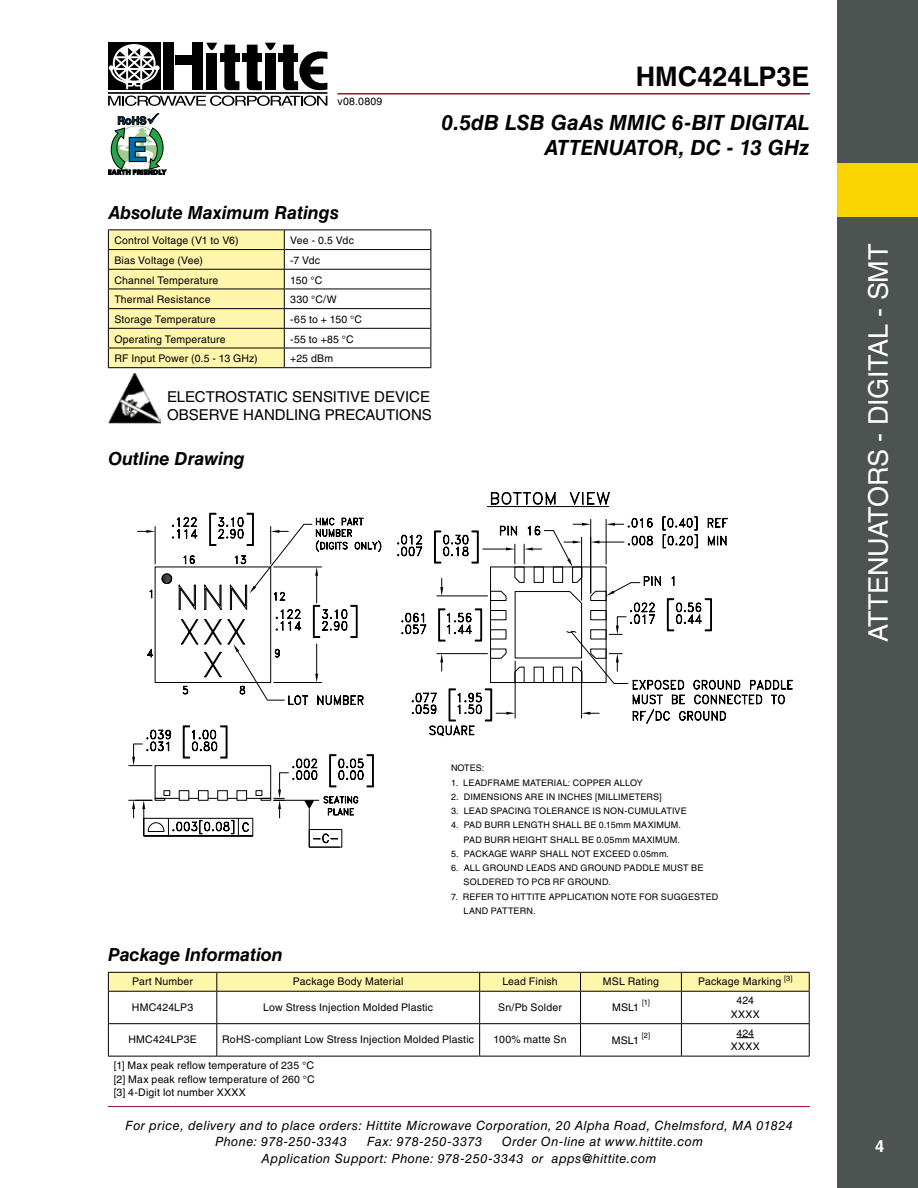
<style>
.page{position:relative;width:918px;height:1188px;background:#fff}
.page>*{position:absolute;margin:0;border:0;box-sizing:border-box;transform-origin:0 0}
.t1{font:27px "Helvetica LT Std";letter-spacing:-.01em;color:#fff}
.t2{font:700 27px "Helvetica LT Std";color:#000}
.t3{font:italic 700 21px/25.2px "Helvetica LT Std";letter-spacing:.005em;color:#000;text-align:right}
.t4{font:italic 700 18px "Helvetica LT Std";letter-spacing:-.005em;color:#000}
.t5{font:700 16.5px "Helvetica LT Std";color:#fff}
.t6{font:15px/18px "Helvetica LT Std";letter-spacing:-.005em;color:#000}
.t7{font:italic 12.75px/16.5px "Helvetica LT Std";letter-spacing:.035em;color:#000}
.t8{font:10.5px/13.5px "Helvetica LT Std";letter-spacing:.015em;color:#000;text-align:center}
.t9{font:9px/14.2px "Helvetica LT Std";letter-spacing:.02em;color:#000}
.t10{font:7.5px "Helvetica LT Std";color:#000}
</style>
<div class="page">
<hr style="left:108px;top:1106px;width:702px;height:1px;background:#a0112e">
<div style="left:108px;top:43px;width:52px;height:47px;background:#000"></div>
<hr style="left:126px;top:46px;width:2px;height:43px;background:#fff">
<hr style="left:140px;top:46px;width:2px;height:43px;background:#fff">
<svg style="left:109px;top:44px;width:50px;height:43px"></svg>
<hr style="left:108px;top:92px;width:219px;height:2px;background:#000">
<div style="left:192px;top:43px;width:11px;height:47px;background:#000"></div>
<div style="left:163px;top:43px;width:11px;height:47px;background:#000"></div>
<div style="left:176px;top:55px;width:18px;height:9px;background:#000"></div>
<svg style="left:206px;top:43px;width:11px;height:7px"></svg>
<div style="left:206px;top:53px;width:11px;height:37px;background:#000"></div>
<svg style="left:224px;top:45px;width:15px;height:45px"></svg>
<svg style="left:108px;top:96px;width:219px;height:10px"></svg>
<div style="left:220px;top:53px;width:19px;height:9px;background:#000"></div>
<svg style="left:247px;top:43px;width:29px;height:47px"></svg>
<div style="left:242px;top:53px;width:20px;height:9px;background:#000"></div>
<svg style="left:283px;top:45px;width:44px;height:45px"></svg>
<div style="left:279px;top:53px;width:19px;height:9px;background:#000"></div>
<hr style="left:338px;top:93px;width:472px;height:1px;background:#a0112e">
<svg style="left:108px;top:113px;width:58px;height:62px"></svg>
<div style="left:837px;top:0;width:81px;height:1188px;background:#4d5350"></div>
<div style="left:837px;top:163px;width:81px;height:54px;background:#fbd500"></div>
<svg style="left:149px;top:492px;width:644px;height:356px"></svg>
<hr style="left:284px;top:230px;width:147px;height:1px;background:#000">
<hr style="left:284px;top:249px;width:147px;height:1px;background:#000">
<hr style="left:284px;top:269px;width:147px;height:1px;background:#000">
<hr style="left:284px;top:289px;width:147px;height:1px;background:#000">
<hr style="left:284px;top:308px;width:147px;height:1px;background:#000">
<hr style="left:284px;top:328px;width:147px;height:1px;background:#000">
<hr style="left:284px;top:348px;width:147px;height:1px;background:#000">
<svg style="left:108px;top:230px;width:177px;height:137px;background:#efe6a1"></svg>
<svg style="left:430px;top:230px;width:1px;height:137px"></svg>
<hr style="left:108px;top:367px;width:176px;height:1px;background:#000">
<hr style="left:284px;top:367px;width:147px;height:1px;background:#000">
<img style="left:108px;top:373px;width:52px;height:51px">
<svg style="left:108px;top:972px;width:702px;height:19px;background:#eee5a0"></svg>
<hr style="left:108px;top:991px;width:109px;height:1px;background:#000">
<hr style="left:108px;top:992px;width:1px;height:31px;background:#000">
<hr style="left:217px;top:991px;width:263px;height:1px;background:#000">
<hr style="left:216px;top:992px;width:1px;height:31px;background:#000">
<hr style="left:480px;top:991px;width:101px;height:1px;background:#000">
<hr style="left:479px;top:992px;width:1px;height:31px;background:#000">
<hr style="left:581px;top:991px;width:100px;height:1px;background:#000">
<hr style="left:580px;top:992px;width:1px;height:31px;background:#000">
<hr style="left:681px;top:991px;width:129px;height:1px;background:#000">
<hr style="left:681px;top:992px;width:1px;height:31px;background:#000">
<hr style="left:809px;top:992px;width:1px;height:31px;background:#000">
<hr style="left:108px;top:1023px;width:109px;height:1px;background:#000">
<hr style="left:108px;top:1024px;width:1px;height:32px;background:#000">
<hr style="left:217px;top:1023px;width:263px;height:1px;background:#000">
<hr style="left:216px;top:1024px;width:1px;height:32px;background:#000">
<hr style="left:480px;top:1023px;width:101px;height:1px;background:#000">
<hr style="left:479px;top:1024px;width:1px;height:32px;background:#000">
<hr style="left:581px;top:1023px;width:100px;height:1px;background:#000">
<hr style="left:580px;top:1024px;width:1px;height:32px;background:#000">
<hr style="left:681px;top:1023px;width:129px;height:1px;background:#000">
<hr style="left:681px;top:1024px;width:1px;height:32px;background:#000">
<hr style="left:809px;top:1024px;width:1px;height:32px;background:#000">
<hr style="left:108px;top:1056px;width:109px;height:1px;background:#000">
<hr style="left:217px;top:1056px;width:263px;height:1px;background:#000">
<hr style="left:480px;top:1056px;width:101px;height:1px;background:#000">
<hr style="left:581px;top:1056px;width:100px;height:1px;background:#000">
<hr style="left:681px;top:1056px;width:129px;height:1px;background:#000">
<svg style="left:737px;top:1037px;width:17px;height:1px"></svg>
<p class="t8" style="left:338px;top:95px;width:46px">v08.0809</p>
<h1 class="t2" style="left:636px;top:60px;width:175px">HMC424LP3E</h1>
<h2 class="t3" style="left:442px;top:109px;width:370px">0.5dB LSB GaAs MMIC 6-BIT DIGITAL<br>ATTENUATOR, DC - 13 GHz</h2>
<h3 class="t4" style="left:108px;top:201px;width:232px">Absolute Maximum Ratings</h3>
<p class="t8" style="left:114px;top:234px;width:126px">Control Voltage (V1 to V6)</p>
<p class="t8" style="left:290px;top:234px;width:65px">Vee - 0.5 Vdc</p>
<p class="t8" style="left:114px;top:253px;width:90px">Bias Voltage (Vee)</p>
<p class="t8" style="left:290px;top:253px;width:31px">-7 Vdc</p>
<p class="t8" style="left:114px;top:273px;width:105px">Channel Temperature</p>
<p class="t8" style="left:290px;top:273px;width:34px">150 °C</p>
<p class="t8" style="left:114px;top:293px;width:98px">Thermal Resistance</p>
<p class="t8" style="left:290px;top:293px;width:48px">330 °C/W</p>
<p class="t8" style="left:114px;top:312px;width:103px">Storage Temperature</p>
<p class="t8" style="left:290px;top:312px;width:73px">-65 to + 150 °C</p>
<p class="t8" style="left:114px;top:332px;width:113px">Operating Temperature</p>
<p class="t8" style="left:290px;top:332px;width:65px">-55 to +85 °C</p>
<p class="t8" style="left:114px;top:352px;width:145px">RF Input Power (0.5 - 13 GHz)</p>
<p class="t8" style="left:290px;top:352px;width:44px">+25 dBm</p>
<h3 class="t6" style="left:167px;top:388px;width:266px">ELECTROSTATIC SENSITIVE DEVICE<br>OBSERVE HANDLING PRECAUTIONS</h3>
<h3 class="t4" style="left:108px;top:447px;width:138px">Outline Drawing</h3>
<h3 class="t4" style="left:108px;top:944px;width:176px">Package Information</h3>
<p class="t9" style="left:451px;top:761px;width:35px">NOTES:</p>
<p class="t9" style="left:451px;top:775px;width:193px">1. LEADFRAME MATERIAL: COPPER ALLOY</p>
<p class="t9" style="left:451px;top:790px;width:212px">2. DIMENSIONS ARE IN INCHES [MILLIMETERS]</p>
<p class="t9" style="left:451px;top:804px;width:237px">3. LEAD SPACING TOLERANCE IS NON-CUMULATIVE</p>
<p class="t9" style="left:451px;top:818px;width:231px;text-align:right">4. PAD BURR LENGTH SHALL BE 0.15mm MAXIMUM.<br>PAD BURR HEIGHT SHALL BE 0.05mm MAXIMUM.</p>
<p class="t9" style="left:451px;top:847px;width:220px">5. PACKAGE WARP SHALL NOT EXCEED 0.05mm.</p>
<p class="t9" style="left:464px;top:861px;width:241px;text-indent:-13px">6. ALL GROUND LEADS AND GROUND PADDLE MUST BE<br>SOLDERED TO PCB RF GROUND.</p>
<p class="t9" style="left:464px;top:889px;width:256px;text-indent:-13px">7. REFER TO HITTITE APPLICATION NOTE FOR SUGGESTED<br>LAND PATTERN.</p>
<p class="t8" style="left:132px;top:975px;width:62px">Part Number</p>
<p class="t8" style="left:293px;top:975px;width:112px">Package Body Material</p>
<p class="t8" style="left:502px;top:975px;width:57px">Lead Finish</p>
<p class="t8" style="left:603px;top:975px;width:58px">MSL Rating</p>
<p class="t8" style="left:698px;top:975px;width:96px">Package Marking <sup>[3]</sup></p>
<p class="t8" style="left:132px;top:1000px;width:63px">HMC424LP3</p>
<p class="t8" style="left:263px;top:1000px;width:171px">Low Stress Injection Molded Plastic</p>
<p class="t8" style="left:498px;top:1000px;width:65px">Sn/Pb Solder</p>
<p class="t8" style="left:612px;top:1001px;width:29px">MSL1</p>
<p class="t10" style="left:642px;top:998px;width:9px">[1]</p>
<p class="t8" style="left:731px;top:994px;width:31px">424<br>XXXX</p>
<p class="t10" style="left:642px;top:1031px;width:10px">[2]</p>
<p class="t8" style="left:731px;top:1026px;width:31px">424<br>XXXX</p>
<p class="t8" style="left:128px;top:1033px;width:70px">HMC424LP3E</p>
<p class="t8" style="left:222px;top:1033px;width:253px">RoHS-compliant Low Stress Injection Molded Plastic</p>
<p class="t8" style="left:494px;top:1033px;width:74px">100% matte Sn</p>
<p class="t8" style="left:612px;top:1033px;width:29px">MSL1</p>
<p class="t8" style="left:114px;top:1059px;width:203px;text-align:justify">[1] Max peak reflow temperature of 235 °C [2] Max peak reflow temperature of 260 °C [3] 4-Digit lot number XXXX</p>
<p class="t7" style="left:215px;top:1117px;width:579px;text-indent:-90px">For price, delivery and to place orders: Hittite Microwave Corporation, 20 Alpha Road, Chelmsford, MA 01824<br>Phone: 978-250-3343</p>
<p class="t7" style="left:262px;top:1133px;width:443px;text-indent:240px">Order On-line at www.hittite.com<br>Application Support: Phone: 978-250-3343 or apps@hittite.com</p>
<p class="t7" style="left:367px;top:1133px;width:117px">Fax: 978-250-3373</p>
<h1 class="t1" style="left:863px;top:642px;width:400px;rotate:-90deg">Attenuators - DIGITAL - SMT</h1>
<h3 class="t5" style="left:875px;top:1136px;width:11px">4</h3>
</div>
